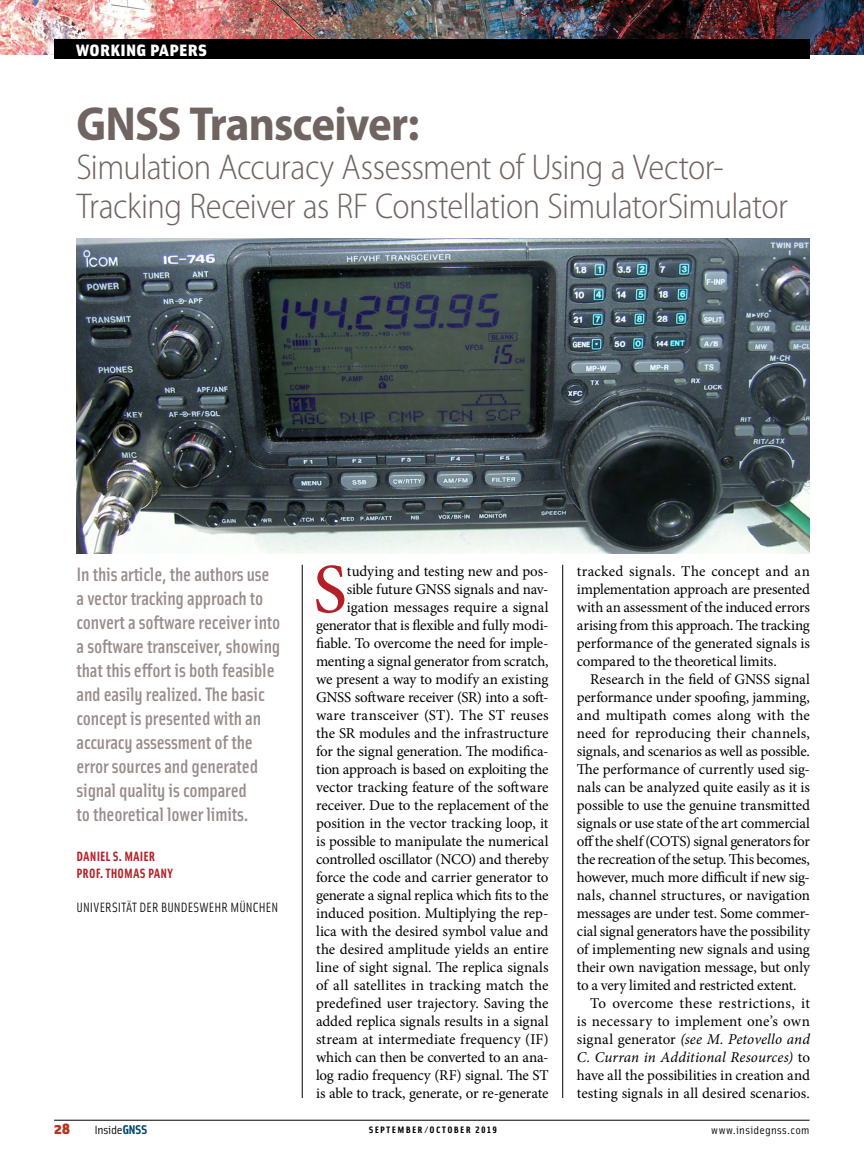
<style>
.page{position:relative;width:864px;height:1161px;background:#fff}
.page>*{position:absolute;margin:0;border:0;box-sizing:border-box;transform-origin:0 0}
.t1{font:500 70.35px "Minion Pro";color:#b42027}
.t2{font:700 semi-condensed 48px "Myriad Pro";letter-spacing:-.02em;color:#706460}
.t3{font:300 semi-condensed 36px/39px "Myriad Pro";letter-spacing:-.015em;color:#706460}
.t4{font:500 19.5px/24px "Solex";letter-spacing:-.01em;color:#978c89}
.t5{font:16.5px "Solex Black Lining";letter-spacing:.02em;color:#fff;scale:1.15 1}
.t6{font:15px/18px "Minion Pro";letter-spacing:-.01em;color:#000;text-align:right}
.t7{font:15px "Minion Pro";letter-spacing:.01em;color:#000}
.t8{font:italic 15px "Minion Pro";letter-spacing:.005em;color:#000}
.t9{font:15px "Minion Pro";letter-spacing:.02em;color:#000}
.t10{font:900 15px "Solex";color:#b6351e;scale:1.15 1}
.t11{font:13.5px "Solex";letter-spacing:.005em;color:#000}
.t12{font:13.5px/16.5px "Solex Bold Lining";letter-spacing:.015em;color:#b42027}
.t13{font:12px "Solex";letter-spacing:-.025em;color:#000;scale:1.15 1}
.t14{font:11.25px "Solex";letter-spacing:.025em;color:#000;scale:1.15 1}
.t15{font:9.3px "Solex Bold Lining";letter-spacing:.12em;color:#000;scale:1.15 1}
.s1{font-style:normal}
.s2{font-weight:700;font-size:12.75px;color:#00496e}
</style>
<div class="page">
<hr style="left:54px;top:1120px;width:756px;height:1px;background:#000">
<img style="left:0;top:0;width:864px;height:55px">
<div style="left:54px;top:39px;width:756px;height:19px;background:#000"></div>
<img style="left:76px;top:239px;width:734px;height:315px">
<hr style="left:302px;top:565px;width:1px;height:533px;background:#000">
<hr style="left:562px;top:565px;width:1px;height:533px;background:#000">
<p class="t5" style="left:76px;top:38px;width:115px">WORKING PAPERS</p>
<h2 class="t2" style="left:76px;top:97px;width:345px">GNSS Transceiver:</h2>
<h3 class="t3" style="left:76px;top:148px;width:713px">Simulation Accuracy Assessment of Using a Vector-<br>Tracking Receiver as RF Constellation SimulatorSimulator</h3>
<p class="t4" style="left:76px;top:561px;width:205px">In this article, the authors use a vector tracking approach to convert a software receiver into a software transceiver, showing that this effort is both feasible and easily realized. The basic concept is presented with an accuracy assessment of the error sources and generated signal quality is compared<br>to theoretical lower limits.</p>
<p class="t12" style="left:77px;top:848px;width:98px">DANIEL S. MAIER<br>PROF. THOMAS PANY</p>
<p class="t11" style="left:77px;top:899px;width:203px">UNIVERSITÄT DER BUNDESWEHR MÜNCHEN</p>
<h1 class="t1" style="left:313px;top:542px;width:35px">S</h1>
<p class="t6" style="left:316px;top:562px;width:234px">tudying and testing new and pos-<br>sible future GNSS signals and nav&shy;igation messages require a signal generator that is flexible and fully modi&shy;fiable. To overcome the need for imple&shy;menting a signal generator from scratch, we present a way to modify an existing GNSS software receiver (SR) into a soft&shy;ware transceiver (ST). The ST reuses the SR modules and the infrastructure for the signal generation. The modifica&shy;tion approach is based on exploiting the vector tracking feature of the software receiver. Due to the replacement of the position in the vector tracking loop, it is possible to manipulate the numerical controlled oscillator (NCO) and thereby force the code and carrier generator to generate a signal replica which fits to the induced position. Multiplying the rep&shy;lica with the desired symbol value and the desired amplitude yields an entire line of sight signal. The replica signals of all satellites in tracking match the predefined user trajectory. Saving the added replica signals results in a signal stream at intermediate frequency (IF) which can then be converted to an ana&shy;log radio frequency (RF) signal. The ST is able to track, generate, or re-generate</p>
<p class="t6" style="left:577px;top:562px;width:235px;text-align:justify">tracked signals. The concept and an implementation approach are presented with an assessment of the induced errors arising from this approach. The tracking performance of the generated signals is compared to the theoretical limits.</p>
<p class="t6" style="left:590px;top:670px;width:221px">Research in the field of GNSS signal</p>
<p class="t6" style="left:577px;top:688px;width:235px">performance under spoofing, jamming,</p>
<p class="t7" style="left:577px;top:705px;width:235px">and multipath comes along with the</p>
<p class="t7" style="left:577px;top:723px;width:235px">need for reproducing their channels,</p>
<p class="t6" style="left:577px;top:742px;width:235px">signals, and scenarios as well as possible.</p>
<p class="t6" style="left:577px;top:760px;width:235px">The performance of currently used sig-</p>
<p class="t6" style="left:577px;top:778px;width:235px">nals can be analyzed quite easily as it is</p>
<p class="t6" style="left:577px;top:796px;width:235px">possible to use the genuine transmitted</p>
<p class="t6" style="left:577px;top:814px;width:235px">signals or use state of the art commercial</p>
<p class="t6" style="left:577px;top:832px;width:235px">off the shelf (COTS) signal generators for</p>
<p class="t6" style="left:577px;top:850px;width:235px">the recreation of the setup. This becomes,</p>
<p class="t6" style="left:577px;top:868px;width:235px">however, much more difficult if new sig-</p>
<p class="t6" style="left:577px;top:886px;width:235px">nals, channel structures, or navigation</p>
<p class="t6" style="left:577px;top:904px;width:235px">messages are under test. Some commer-</p>
<p class="t6" style="left:577px;top:922px;width:235px">cial signal generators have the possibility</p>
<p class="t6" style="left:577px;top:940px;width:235px">of implementing new signals and using</p>
<p class="t6" style="left:577px;top:958px;width:235px">their own navigation message, but only</p>
<p class="t6" style="left:577px;top:976px;width:221px">to a very limited and restricted extent.</p>
<p class="t9" style="left:590px;top:993px;width:221px">To overcome these restrictions, it</p>
<p class="t7" style="left:577px;top:1011px;width:235px">is necessary to implement one’s own</p>
<p class="t8" style="left:577px;top:1029px;width:235px"><span class="s1">signal generator</span> (see M. Petovello and</p>
<p class="t8" style="left:577px;top:1047px;width:235px">C. Curran in Additional Resources) <span class="s1">to</span></p>
<p class="t6" style="left:577px;top:1066px;width:235px">have all the possibilities in creation and</p>
<p class="t6" style="left:577px;top:1084px;width:235px">testing signals in all desired scenarios.</p>
<p class="t10" style="left:54px;top:1119px;width:16px">28</p>
<p class="t13" style="left:95px;top:1122px;width:47px">Inside<span class="s2">GNSS</span></p>
<p class="t15" style="left:369px;top:1124px;width:113px">SEPTEMBER/OCTOBER 2019</p>
<p class="t14" style="left:711px;top:1123px;width:87px">www.insidegnss.com</p>
</div>
